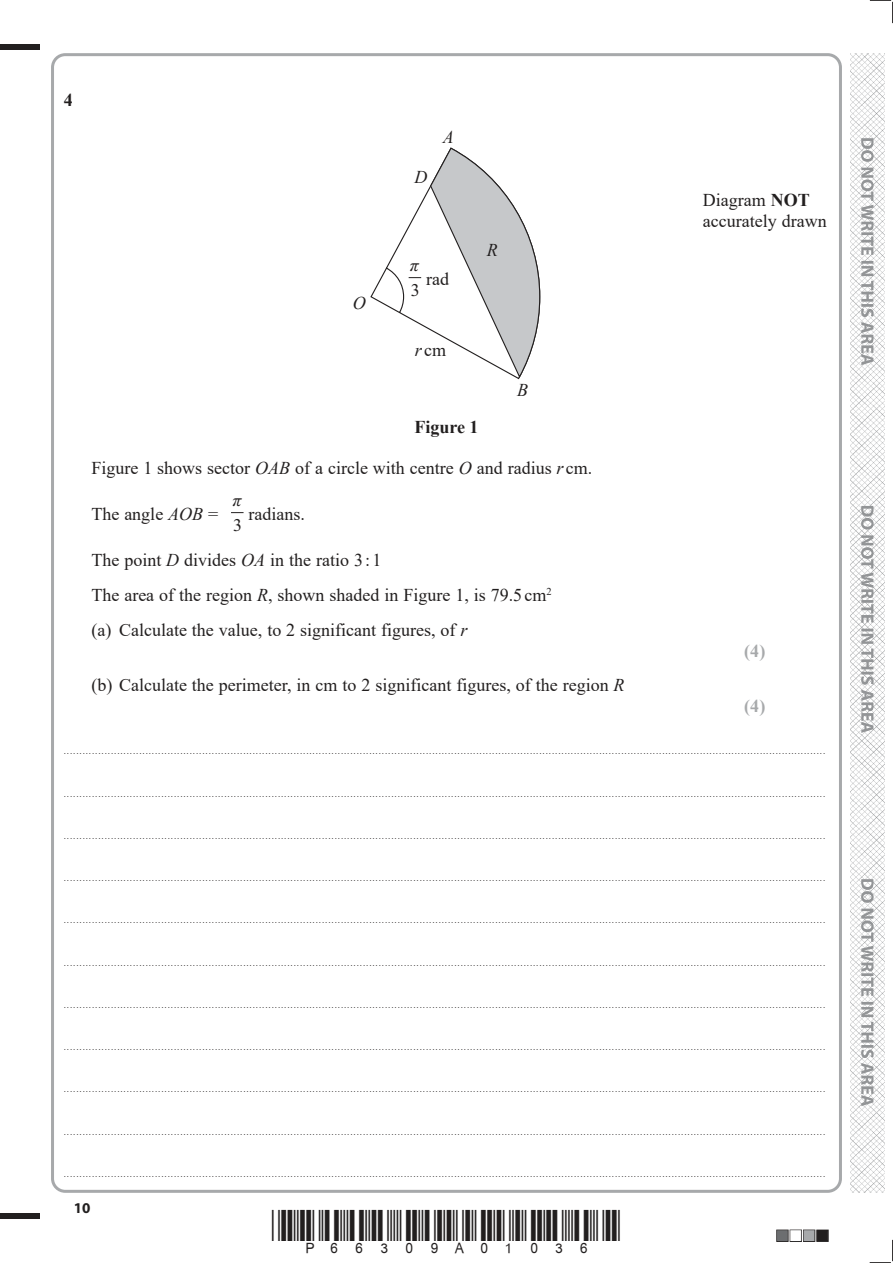
<style>
.page{position:relative;width:893px;height:1263px;background:#fff}
.page>*{position:absolute;margin:0;border:0;box-sizing:border-box;transform-origin:0 0}
.t1{font:18px/34.5px "Times New Roman";color:#221f1f}
.t2{font:700 18px "Times New Roman";color:#221f1f}
.t3{font:700 18px "Times New Roman";color:#a7a9ab}
.t4{font:italic 18px "Times New Roman";color:#221f1f}
.t5{font:17.85px "Times New Roman";color:#221f1f}
.t6{font:italic 17.85px "Times New Roman";color:#221f1f}
.t7{font:700 15px "Myriad Pro";color:#221f1f}
.t8{font:9px "Times New Roman";color:#221f1f}
.s1{font-style:italic}
.s2{font-weight:700}
</style>
<div class="page">
<div style="left:0;top:44px;width:40px;height:5px;background:#221f1f"></div>
<div style="left:0;top:1214px;width:40px;height:5px;background:#221f1f"></div>
<svg style="left:870px;top:0;width:23px;height:23px"></svg>
<svg style="left:870px;top:1240px;width:23px;height:23px"></svg>
<img style="left:850px;top:53px;width:34px;height:1140px">
<svg style="left:861px;top:138px;width:13px;height:968px"></svg>
<svg style="left:370px;top:147px;width:170px;height:232px"></svg>
<h1 class="t2" style="left:64px;top:94px;width:10px">4</h1>
<h1 class="t4" style="left:415px;top:170px;width:14px">D</h1>
<h1 class="t4" style="left:443px;top:131px;width:12px">A</h1>
<h1 class="t4" style="left:353px;top:296px;width:14px">O</h1>
<h2 class="t6" style="left:410px;top:254px;width:11px">π</h2>
<h1 class="t1" style="left:426px;top:263px;width:24px">rad</h1>
<h2 class="t5" style="left:411px;top:279px;width:10px">3</h2>
<h1 class="t1" style="left:415px;top:334px;width:33px"><span class="s1">r</span> cm</h1>
<h1 class="t4" style="left:487px;top:243px;width:12px">R</h1>
<h1 class="t4" style="left:517px;top:384px;width:12px">B</h1>
<h1 class="t2" style="left:414px;top:420px;width:66px">Figure 1</h1>
<h1 class="t1" style="left:91px;top:452px;width:502px">Figure 1 shows sector <span class="s1">OAB</span> of a circle with centre <span class="s1">O</span> and radius <span class="s1">r</span> cm.</h1>
<h1 class="t1" style="left:91px;top:498px;width:128px">The angle <span class="s1">AOB</span> =</h1>
<h2 class="t6" style="left:232px;top:489px;width:11px">π</h2>
<h1 class="t1" style="left:249px;top:498px;width:58px">radians.</h1>
<h1 class="t1" style="left:91px;top:545px;width:462px">The point <span class="s1">D</span> divides <span class="s1">OA</span> in the ratio 3 : 1<br>The area of the region <span class="s1">R</span>, shown shaded in Figure 1, is 79.5 cm<sup>2 </sup>(a) Calculate the value, to 2 significant figures, of <span class="s1">r</span></h1>
<h2 class="t5" style="left:233px;top:514px;width:10px">3</h2>
<h1 class="t1" style="left:91px;top:669px;width:535px">(b) Calculate the perimeter, in cm to 2 significant figures, of the region <span class="s1">R</span></h1>
<h1 class="t1" style="left:703px;top:191px;width:125px;line-height:21px">Diagram <span class="s2">NOT </span>accurately drawn</h1>
<h1 class="t3" style="left:744px;top:644px;width:23px">(4)</h1>
<h1 class="t3" style="left:744px;top:700px;width:23px">(4)</h1>
<p class="t8" style="left:64px;top:748px;width:763px">..................................................................................................................................................................................................................................................</p>
<p class="t8" style="left:64px;top:790px;width:763px">..................................................................................................................................................................................................................................................</p>
<p class="t8" style="left:64px;top:832px;width:763px">..................................................................................................................................................................................................................................................</p>
<p class="t8" style="left:64px;top:875px;width:763px">..................................................................................................................................................................................................................................................</p>
<p class="t8" style="left:64px;top:917px;width:763px">..................................................................................................................................................................................................................................................</p>
<p class="t8" style="left:64px;top:959px;width:763px">..................................................................................................................................................................................................................................................</p>
<p class="t8" style="left:64px;top:1002px;width:763px">..................................................................................................................................................................................................................................................</p>
<p class="t8" style="left:64px;top:1044px;width:763px">..................................................................................................................................................................................................................................................</p>
<p class="t8" style="left:64px;top:1086px;width:763px">..................................................................................................................................................................................................................................................</p>
<p class="t8" style="left:64px;top:1128px;width:763px">..................................................................................................................................................................................................................................................</p>
<p class="t8" style="left:64px;top:1171px;width:763px">..................................................................................................................................................................................................................................................</p>
<h3 class="t7" style="left:74px;top:1202px;width:18px">10</h3>
</div>
